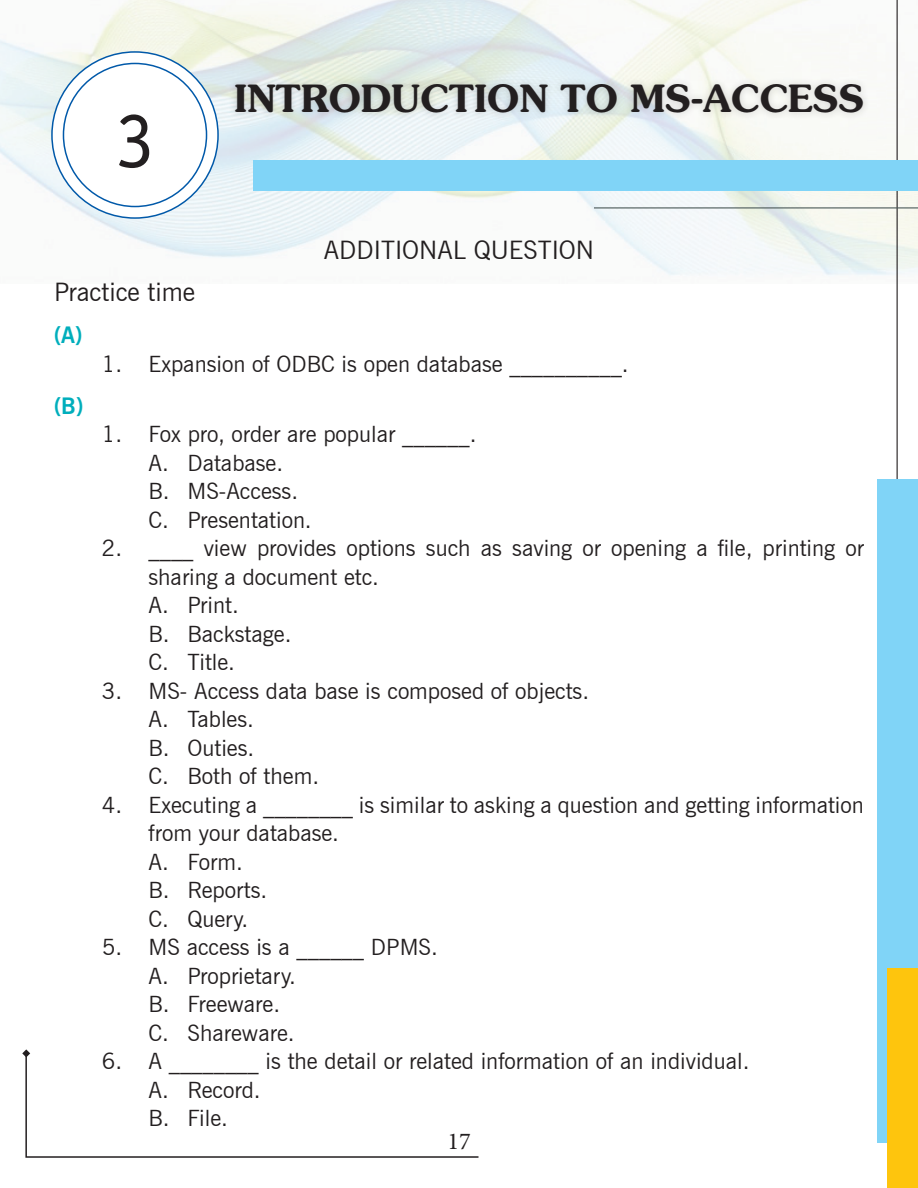
<style>
.page{position:relative;width:918px;height:1188px;background:#fff}
.page>*{position:absolute;margin:0;border:0;box-sizing:border-box;transform-origin:0 0}
.t1{font:79.8px "Officina Serif";color:#231f20}
.t2{font:37.5px "Souvenier Demi";color:#231f20}
.BODY_TEXT{font:25.5px "News Gothic BT";color:#231f20}
.BODY_TEXT_2{font:25.5px "News Gothic BT";color:#231f20}
.t3{font:24.3px "Minion Pro";color:#231f20}
.BODY_TEXT-2{font:22.5px/28.5px "News Gothic BT";color:#231f20}
.A_B_C_OPT{font:22.5px "News Gothic BT";color:#231f20}
.BODY_TEXT_2-2{font:700 22.5px "News Gothic BT";color:#00aebc}
</style>
<div class="page">
<img style="left:0;top:0;width:918px;height:284px">
<hr style="left:897px;top:0;width:1px;height:1188px;background:#231f20">
<div style="left:878px;top:479px;width:40px;height:663px;background:#80d4f7"></div>
<div style="left:887px;top:968px;width:31px;height:220px;background:#fec50d"></div>
<hr style="left:594px;top:207px;width:324px;height:1px;background:#4b5958">
<div style="left:254px;top:160px;width:664px;height:31px;background:#80d4f7"></div>
<svg style="left:25px;top:1057px;width:454px;height:101px"></svg>
<svg style="left:22px;top:1049px;width:8px;height:8px"></svg>
<svg style="left:52px;top:52px;width:166px;height:166px"></svg>
<div style="left:63px;top:63px;width:144px;height:144px;background:#fff;border-radius:50%"></div>
<div style="left:228px;top:76px;width:642px;height:45px;background:#231f20;opacity:.2"></div>
<p class="t1" style="left:115px;top:93px;width:41px">3</p>
<p class="t2" style="left:234px;top:74px;width:631px">INTRODUCTION TO MS-ACCESS</p>
<p class="BODY_TEXT" style="left:324px;top:235px;width:272px">ADDITIONAL QUESTION</p>
<p class="BODY_TEXT_2" style="left:54px;top:277px;width:143px">Practice time</p>
<p class="BODY_TEXT_2-2" style="left:54px;top:321px;width:30px">(A)</p>
<p class="BODY_TEXT-2" style="left:102px;top:349px;width:528px">1. Expansion of ODBC is open database __________.</p>
<p class="BODY_TEXT_2-2" style="left:54px;top:392px;width:31px">(B)</p>
<p class="BODY_TEXT-2" style="left:102px;top:420px;width:376px">1. Fox pro, order are popular ______.</p>
<p class="A_B_C_OPT" style="left:148px;top:449px;width:136px">A. Database.</p>
<p class="A_B_C_OPT" style="left:148px;top:478px;width:151px">B. MS-Access.</p>
<p class="A_B_C_OPT" style="left:148px;top:506px;width:164px">C. Presentation.</p>
<p class="BODY_TEXT-2" style="left:148px;top:534px;width:717px;text-indent:-47px">2. ____ view provides options such as saving or opening a file, printing or sharing a document etc.</p>
<p class="A_B_C_OPT" style="left:148px;top:592px;width:92px">A. Print.</p>
<p class="A_B_C_OPT" style="left:148px;top:620px;width:144px">B. Backstage.</p>
<p class="A_B_C_OPT" style="left:148px;top:649px;width:88px">C. Title.</p>
<p class="BODY_TEXT-2" style="left:102px;top:676px;width:489px">3. MS- Access data base is composed of objects.</p>
<p class="A_B_C_OPT" style="left:148px;top:706px;width:107px">A. Tables.</p>
<p class="A_B_C_OPT" style="left:148px;top:734px;width:107px">B. Outies.</p>
<p class="A_B_C_OPT" style="left:148px;top:763px;width:172px">C. Both of them.</p>
<p class="BODY_TEXT-2" style="left:148px;top:790px;width:717px;text-indent:-47px">4. Executing a ________ is similar to asking a question and getting information from your database.</p>
<p class="A_B_C_OPT" style="left:148px;top:848px;width:96px">A. Form.</p>
<p class="A_B_C_OPT" style="left:148px;top:877px;width:120px">B. Reports.</p>
<p class="A_B_C_OPT" style="left:148px;top:905px;width:101px">C. Query.</p>
<p class="BODY_TEXT-2" style="left:102px;top:933px;width:337px">5. MS access is a ______ DPMS.</p>
<p class="A_B_C_OPT" style="left:148px;top:962px;width:149px">A. Proprietary.</p>
<p class="A_B_C_OPT" style="left:148px;top:991px;width:133px">B. Freeware.</p>
<p class="A_B_C_OPT" style="left:148px;top:1019px;width:148px">C. Shareware.</p>
<p class="BODY_TEXT-2" style="left:102px;top:1047px;width:649px">6. A ________ is the detail or related information of an individual.</p>
<p class="A_B_C_OPT" style="left:148px;top:1076px;width:114px">A. Record.</p>
<p class="A_B_C_OPT" style="left:148px;top:1105px;width:81px">B. File.</p>
<p class="t3" style="left:447px;top:1125px;width:25px">17</p>
</div>
